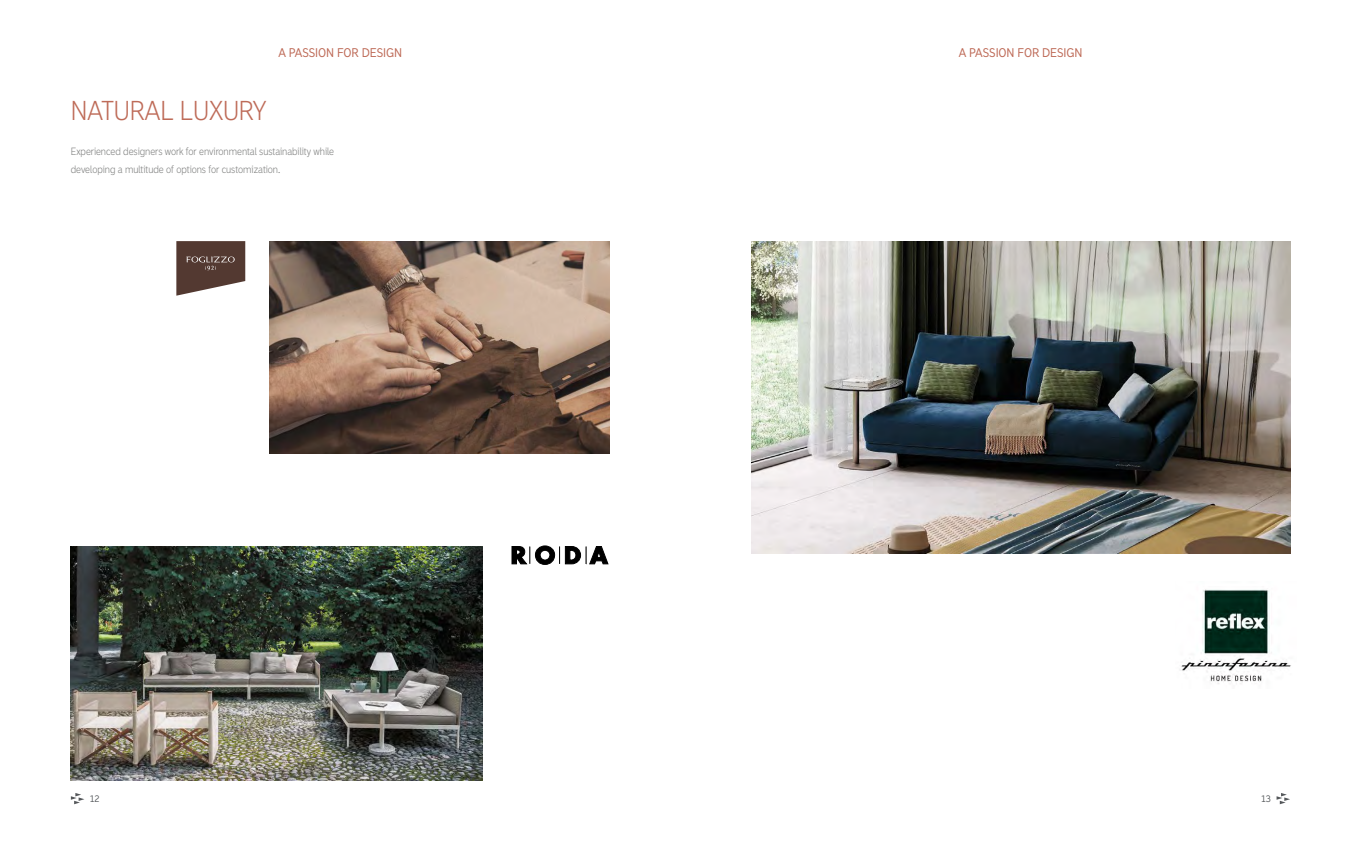
<style>
.page{position:relative;width:1361px;height:851px;background:#fff}
.page>*{position:absolute;margin:0;border:0;box-sizing:border-box;transform-origin:0 0}
.t1{font:300 26px "Madras";letter-spacing:-.005em;color:#be6b58}
.t2{font:12px "Madras";color:#be6b58}
.t3{font:300 10px/18px "Madras";color:#7d7e7d}
.t4{font:9px "Madras";color:#54575a}
</style>
<div class="page">
<svg style="left:1276px;top:793px;width:14px;height:11px"></svg>
<svg style="left:71px;top:793px;width:13px;height:11px"></svg>
<svg style="left:176px;top:241px;width:69px;height:54px;background:#6d5750"></svg>
<svg style="left:512px;top:545px;width:96px;height:19px"></svg>
<img style="left:269px;top:241px;width:340px;height:213px">
<img style="left:71px;top:546px;width:412px;height:234px">
<img style="left:751px;top:241px;width:539px;height:312px">
<img style="left:1180px;top:589px;width:111px;height:95px">
<p class="t2" style="left:278px;top:45px;width:125px">A PASSION FOR DESIGN</p>
<p class="t2" style="left:959px;top:45px;width:125px">A PASSION FOR DESIGN</p>
<h1 class="t1" style="left:71px;top:95px;width:197px">NATURAL LUXURY</h1>
<p class="t3" style="left:71px;top:143px;width:265px">Experienced designers work for environmental sustainability while developing a multitude of options for customization.</p>
<p class="t4" style="left:90px;top:793px;width:11px">12</p>
<p class="t4" style="left:1261px;top:793px;width:11px">13</p>
</div>
